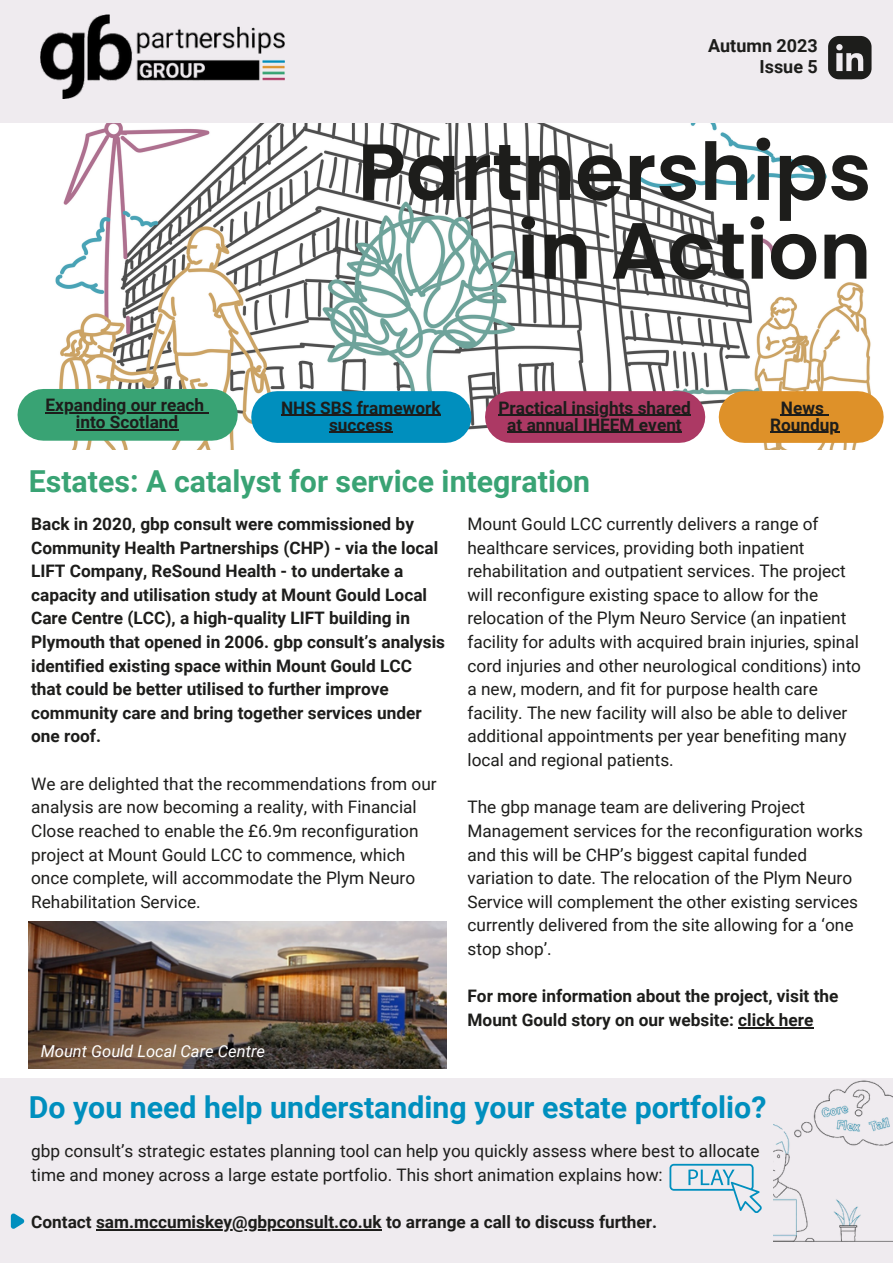
<style>
.page{position:relative;width:893px;height:1264px;background:#fff}
.page>*{position:absolute;margin:0;border:0;box-sizing:border-box;transform-origin:0 0}
.t1{font:600 79.35px "Poppins";color:#1d1d1b}
.t2{font:700 30.3px "Roboto";color:#008fbe}
.t3{font:700 30.3px "Roboto";color:#39a374}
.t4{font:700 18px "Roboto";color:#1d1d1b}
.t5{font:17.25px/23.5px "Roboto";color:#1d1d1b}
.t6{font:700 17.25px/23.5px "Roboto";color:#1d1d1b;text-align:center}
.t7{font:italic 16.5px "Roboto";color:#fff}
</style>
<div class="page">
<img style="left:0;top:122px;width:892px;height:327px">
<div style="left:0;top:0;width:892px;height:122px;background:#efebef"></div>
<img style="left:41px;top:15px;width:244px;height:83px">
<svg style="left:828px;top:36px;width:43px;height:43px"></svg>
<div style="left:0;top:1078px;width:892px;height:184px;background:#efebef"></div>
<hr style="left:96px;top:1229px;width:286px;height:1px;background:#1d1d1b">
<img style="left:29px;top:921px;width:417px;height:147px">
<div style="left:43px;top:389px;width:169px;height:51px;background:#39a374"></div>
<hr style="left:46px;top:412px;width:158px;height:2px;background:#1d1d1b">
<hr style="left:76px;top:429px;width:102px;height:1px;background:#1d1d1b">
<div style="left:277px;top:391px;width:168px;height:52px;background:#008fbe"></div>
<hr style="left:281px;top:415px;width:159px;height:1px;background:#1d1d1b">
<hr style="left:329px;top:431px;width:63px;height:2px;background:#1d1d1b">
<div style="left:511px;top:391px;width:168px;height:52px;background:#ac3964"></div>
<hr style="left:498px;top:415px;width:192px;height:1px;background:#1d1d1b">
<hr style="left:507px;top:431px;width:174px;height:2px;background:#1d1d1b">
<div style="left:744px;top:391px;width:113px;height:52px;background:#de9129"></div>
<hr style="left:780px;top:415px;width:43px;height:1px;background:#1d1d1b">
<hr style="left:770px;top:431px;width:69px;height:2px;background:#1d1d1b">
<img style="left:773px;top:1080px;width:119px;height:162px">
<svg style="left:669px;top:1163px;width:92px;height:49px"></svg>
<svg style="left:11px;top:1213px;width:13px;height:15px"></svg>
<hr style="left:738px;top:1026px;width:75px;height:2px;background:#1d1d1b">
<p class="t4" style="left:708px;top:35px;width:111px">Autumn 2023</p>
<p class="t4" style="left:759px;top:56px;width:60px">Issue 5</p>
<p class="t6" style="left:46px;top:394px;width:160px">Expanding our reach</p>
<p class="t6" style="left:76px;top:410px;width:104px">into Scotland</p>
<p class="t1" style="left:357px;top:117px;width:515px">Partnerships</p>
<p class="t1" style="left:517px;top:195px;width:356px">in Action</p>
<p class="t6" style="left:281px;top:399px;width:161px;line-height:16.8px">NHS SBS framework success</p>
<p class="t6" style="left:498px;top:399px;width:194px;line-height:16.8px">Practical insights shared at annual IHEEM event</p>
<p class="t6" style="left:780px;top:396px;width:44px">News</p>
<p class="t6" style="left:770px;top:413px;width:71px">Roundup</p>
<p class="t3" style="left:29px;top:463px;width:562px">Estates: A catalyst for service integration</p>
<p class="t6" style="left:31px;top:512px;width:415px;text-align:left">Back in 2020, gbp consult were commissioned by Community Health Partnerships (CHP) - via the local LIFT Company, ReSound Health - to undertake a capacity and utilisation study at Mount Gould Local Care Centre (LCC), a high-quality LIFT building in Plymouth that opened in 2006. gbp consult’s analysis identified existing space within Mount Gould LCC that could be better utilised to further improve community care and bring together services under one roof.</p>
<p class="t5" style="left:31px;top:772px;width:407px">We are delighted that the recommendations from our analysis are now becoming a reality, with Financial Close reached to enable the £6.9m reconfiguration project at Mount Gould LCC to commence, which once complete, will accommodate the Plym Neuro Rehabilitation Service.</p>
<p class="t5" style="left:467px;top:512px;width:395px">Mount Gould LCC currently delivers a range of healthcare services, providing both inpatient rehabilitation and outpatient services. The project will reconfigure existing space to allow for the relocation of the Plym Neuro Service (an inpatient facility for adults with acquired brain injuries, spinal cord injuries and other neurological conditions) into a new, modern, and fit for purpose health care facility. The new facility will also be able to deliver additional appointments per year benefiting many local and regional patients.</p>
<p class="t5" style="left:467px;top:795px;width:397px">The gbp manage team are delivering Project Management services for the reconfiguration works and this will be CHP’s biggest capital funded variation to date. The relocation of the Plym Neuro Service will complement the other existing services currently delivered from the site allowing for a ‘one stop shop’.</p>
<p class="t6" style="left:467px;top:984px;width:372px;text-align:left">For more information about the project, visit the<br>Mount Gould story on our website: click here</p>
<p class="t7" style="left:41px;top:1042px;width:226px">Mount Gould Local Care Centre</p>
<p class="t2" style="left:29px;top:1090px;width:739px">Do you need help understanding your estate portfolio?</p>
<p class="t5" style="left:31px;top:1139px;width:730px">gbp consult’s strategic estates planning tool can help you quickly assess where best to allocate time and money across a large estate portfolio. This short animation explains how:</p>
<p class="t6" style="left:31px;top:1210px;width:627px">Contact sam.mccumiskey@gbpconsult.co.uk to arrange a call to discuss further.</p>
</div>
